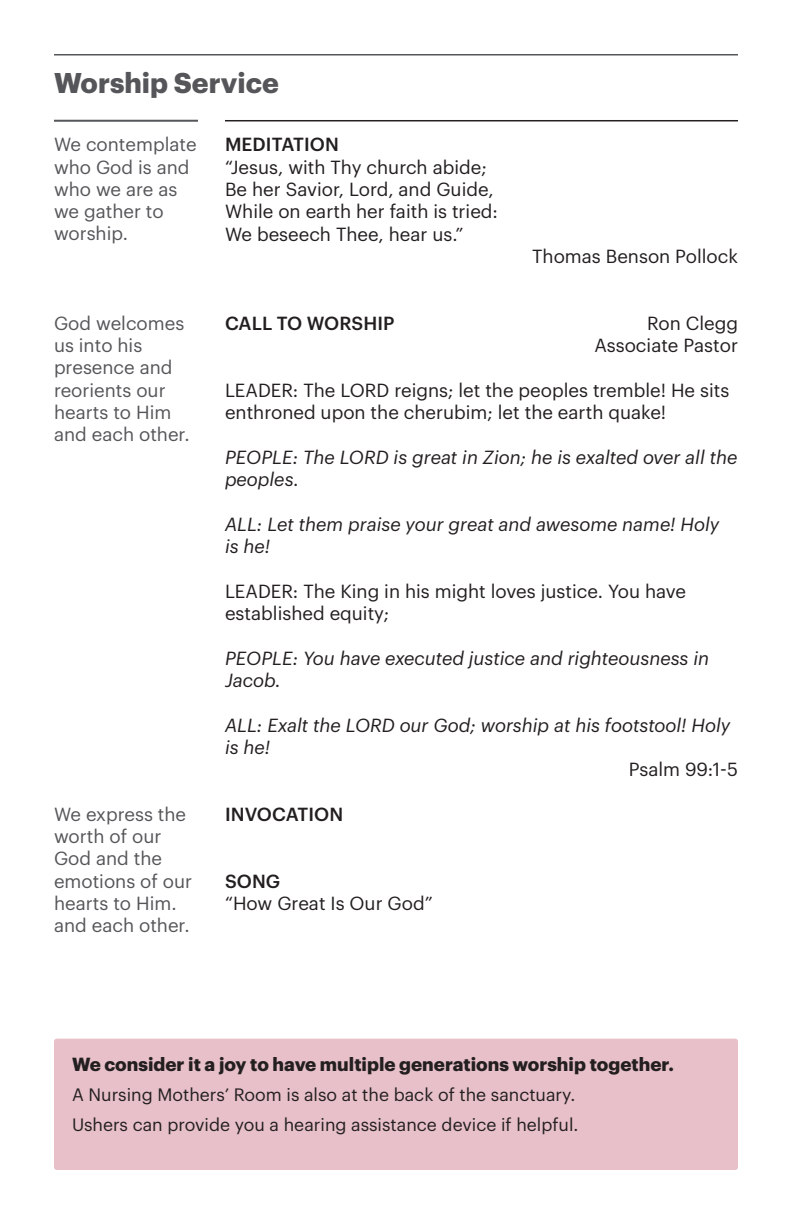
<style>
.page{position:relative;width:792px;height:1224px;background:#fff}
.page>*{position:absolute;margin:0;border:0;box-sizing:border-box;transform-origin:0 0}
.t1{font:700 28px "Graphik";color:#555659}
.t2{font:18.6px/22.4px "Graphik";color:#231f20}
.t3{font:italic 18.6px/22.4px "Graphik";color:#231f20}
.t4{font:18.6px/22.4px "Graphik";color:#555659}
.t5{font:700 18.6px "Graphik";color:#231f20}
.t6{font:500 18.6px "Graphik";letter-spacing:.005em;color:#231f20}
.t7{font:17.6px "Graphik";color:#231f20}
</style>
<div class="page">
<hr style="left:54px;top:120px;width:144px;height:2px;background:#555659">
<hr style="left:225px;top:120px;width:513px;height:1px;background:#231f20">
<hr style="left:54px;top:54px;width:684px;height:2px;background:#555659">
<div style="left:54px;top:1039px;width:684px;height:131px;background:#e7c0c9;border-radius:3px"></div>
<p class="t1" style="left:54px;top:61px;width:226px">Worship Service</p>
<p class="t4" style="left:54px;top:132px;width:144px">We contemplate who God is and who we are as we gather to worship.</p>
<p class="t4" style="left:54px;top:310px;width:137px">God welcomes us into his presence and reorients our hearts to Him and each other.</p>
<p class="t4" style="left:54px;top:801px;width:140px">We express the worth of our<br>God and the emotions of our hearts to Him. and each other.</p>
<p class="t6" style="left:225px;top:130px;width:115px">MEDITATION</p>
<p class="t2" style="left:225px;top:154px;width:263px">“Jesus, with Thy church abide;</p>
<p class="t2" style="left:225px;top:176px;width:270px">Be her Savior, Lord, and Guide,</p>
<p class="t2" style="left:225px;top:199px;width:275px">While on earth her faith is tried:</p>
<p class="t2" style="left:225px;top:221px;width:240px">We beseech Thee, hear us.”</p>
<p class="t2" style="left:532px;top:243px;width:207px">Thomas Benson Pollock</p>
<p class="t6" style="left:225px;top:309px;width:171px">CALL TO WORSHIP</p>
<p class="t2" style="left:594px;top:310px;width:145px;text-align:right">Ron Clegg<br>Associate Pastor</p>
<p class="t2" style="left:225px;top:377px;width:506px">LEADER: The LORD reigns; let the peoples tremble! He sits enthroned upon the cherubim; let the earth quake!</p>
<p class="t3" style="left:225px;top:444px;width:514px">PEOPLE: The LORD is great in Zion; he is exalted over all the peoples.</p>
<p class="t3" style="left:225px;top:511px;width:496px">ALL: Let them praise your great and awesome name! Holy is he!</p>
<p class="t2" style="left:225px;top:578px;width:463px">LEADER: The King in his might loves justice. You have established equity;</p>
<p class="t3" style="left:225px;top:645px;width:486px">PEOPLE: You have executed justice and righteousness in</p>
<p class="t3" style="left:225px;top:667px;width:57px">Jacob.</p>
<p class="t3" style="left:225px;top:712px;width:507px">ALL: Exalt the LORD our God; worship at his footstool! Holy is he!</p>
<p class="t2" style="left:629px;top:757px;width:111px">Psalm 99:1-5</p>
<p class="t6" style="left:225px;top:800px;width:120px">INVOCATION</p>
<p class="t6" style="left:225px;top:867px;width:57px">SONG</p>
<p class="t2" style="left:225px;top:891px;width:209px">“How Great Is Our God”</p>
<p class="t5" style="left:72px;top:1050px;width:603px">We consider it a joy to have multiple generations worship together.</p>
<p class="t7" style="left:72px;top:1081px;width:505px">A Nursing Mothers’ Room is also at the back of the sanctuary.</p>
<p class="t7" style="left:72px;top:1111px;width:508px">Ushers can provide you a hearing assistance device if helpful.</p>
</div>
